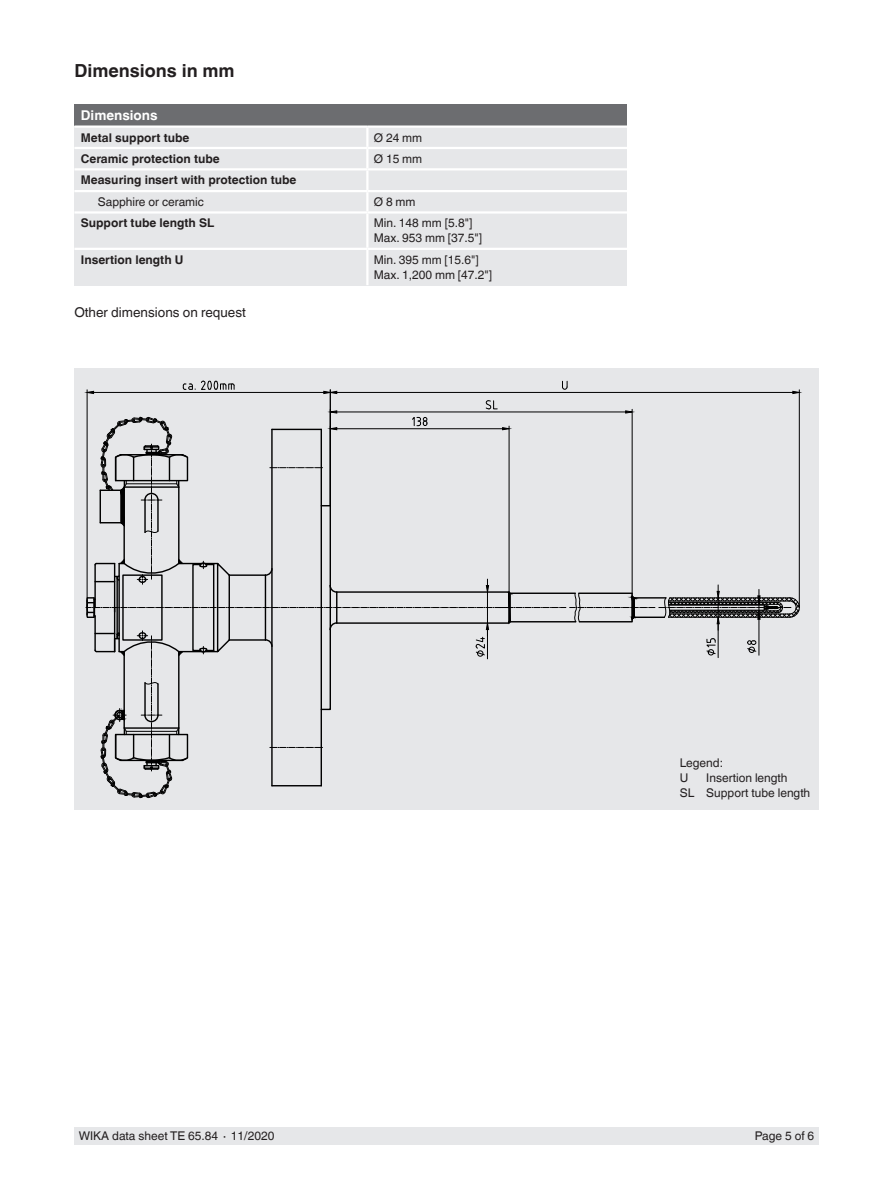
<style>
.page{position:relative;width:893px;height:1188px;background:#fff}
.page>*{position:absolute;margin:0;border:0;box-sizing:border-box;transform-origin:0 0}
.t1{font:700 18px "Helvetica World";color:#231f20}
.t2{font:13.5px "Helvetica World";color:#231f20}
.t3{font:700 13.5px "Helvetica World";color:#fff}
.t4{font:12px/15px "Helvetica World";color:#231f20}
.t5{font:700 12px "Helvetica World";color:#231f20}
</style>
<div class="page">
<div style="left:74px;top:1128px;width:745px;height:17px;background:#e6e7e9"></div>
<div style="left:74px;top:369px;width:745px;height:441px;background:#e6e7e9"></div>
<hr style="left:799px;top:390px;width:1px;height:218px;background:#000">
<hr style="left:337px;top:392px;width:456px;height:1px;background:#000">
<svg style="left:792px;top:391px;width:8px;height:3px"></svg>
<svg style="left:562px;top:381px;width:6px;height:9px"></svg>
<svg style="left:86px;top:400px;width:714px;height:399px"></svg>
<hr style="left:87px;top:390px;width:1px;height:218px;background:#000">
<hr style="left:330px;top:390px;width:1px;height:116px;background:#000">
<hr style="left:94px;top:392px;width:230px;height:1px;background:#000">
<svg style="left:86px;top:391px;width:8px;height:3px"></svg>
<svg style="left:323px;top:391px;width:14px;height:3px"></svg>
<svg style="left:183px;top:381px;width:52px;height:9px"></svg>
<div style="left:74px;top:104px;width:553px;height:23px;background:#6c6d70"></div>
<div style="left:74px;top:127px;width:293px;height:21px;background:#e6e7e9"></div>
<div style="left:367px;top:127px;width:260px;height:21px;background:#e6e7e9"></div>
<div style="left:74px;top:148px;width:293px;height:21px;background:#e6e7e9"></div>
<div style="left:367px;top:148px;width:260px;height:21px;background:#e6e7e9"></div>
<div style="left:74px;top:169px;width:293px;height:22px;background:#e6e7e9"></div>
<div style="left:367px;top:169px;width:260px;height:22px;background:#e6e7e9"></div>
<div style="left:74px;top:191px;width:293px;height:21px;background:#e6e7e9"></div>
<div style="left:367px;top:191px;width:260px;height:21px;background:#e6e7e9"></div>
<div style="left:74px;top:212px;width:293px;height:37px;background:#e6e7e9"></div>
<div style="left:367px;top:212px;width:260px;height:37px;background:#e6e7e9"></div>
<div style="left:74px;top:249px;width:293px;height:36px;background:#e6e7e9"></div>
<div style="left:367px;top:249px;width:260px;height:36px;background:#e6e7e9"></div>
<hr style="left:74px;top:125px;width:293px;height:3px;background:#fff">
<hr style="left:367px;top:125px;width:260px;height:3px;background:#fff">
<hr style="left:74px;top:147px;width:293px;height:2px;background:#fff">
<hr style="left:367px;top:147px;width:260px;height:2px;background:#fff">
<svg style="left:366px;top:128px;width:2px;height:40px"></svg>
<hr style="left:74px;top:168px;width:293px;height:2px;background:#fff">
<hr style="left:367px;top:168px;width:260px;height:2px;background:#fff">
<hr style="left:366px;top:170px;width:2px;height:20px;background:#fff">
<hr style="left:74px;top:190px;width:293px;height:2px;background:#fff">
<hr style="left:367px;top:190px;width:260px;height:2px;background:#fff">
<svg style="left:366px;top:192px;width:2px;height:19px"></svg>
<hr style="left:74px;top:211px;width:293px;height:3px;background:#fff">
<hr style="left:367px;top:211px;width:260px;height:3px;background:#fff">
<hr style="left:366px;top:214px;width:2px;height:34px;background:#fff">
<hr style="left:74px;top:248px;width:293px;height:2px;background:#fff">
<hr style="left:367px;top:248px;width:260px;height:2px;background:#fff">
<hr style="left:366px;top:250px;width:2px;height:35px;background:#fff">
<h1 class="t1" style="left:74px;top:60px;width:162px">Dimensions in mm</h1>
<p class="t3" style="left:81px;top:108px;width:78px">Dimensions</p>
<p class="t5" style="left:81px;top:130px;width:110px">Metal support tube</p>
<p class="t4" style="left:374px;top:130px;width:50px">Ø 24 mm</p>
<p class="t5" style="left:81px;top:152px;width:141px">Ceramic protection tube</p>
<p class="t4" style="left:374px;top:151px;width:50px">Ø 15 mm</p>
<p class="t5" style="left:81px;top:173px;width:217px">Measuring insert with protection tube</p>
<p class="t4" style="left:98px;top:194px;width:108px">Sapphire or ceramic</p>
<p class="t4" style="left:374px;top:194px;width:43px">Ø 8 mm</p>
<p class="t5" style="left:81px;top:216px;width:135px">Support tube length SL</p>
<p class="t4" style="left:374px;top:216px;width:110px">Min. 148 mm [5.8"]<br>Max. 953 mm [37.5"]</p>
<p class="t5" style="left:81px;top:253px;width:104px">Insertion length U</p>
<p class="t4" style="left:374px;top:252px;width:120px">Min. 395 mm [15.6"]<br>Max. 1,200 mm [47.2"]</p>
<p class="t2" style="left:74px;top:304px;width:173px">Other dimensions on request</p>
<p class="t4" style="left:680px;top:755px;width:45px">Legend:<br>U</p>
<p class="t4" style="left:680px;top:770px;width:132px;text-align:center">Insertion length<br>SL Support tube length</p>
<p class="t4" style="left:79px;top:1129px;width:197px">WIKA data sheet TE 65.84 ∙ 11/2020</p>
<p class="t4" style="left:755px;top:1129px;width:61px">Page 5 of 6</p>
</div>
